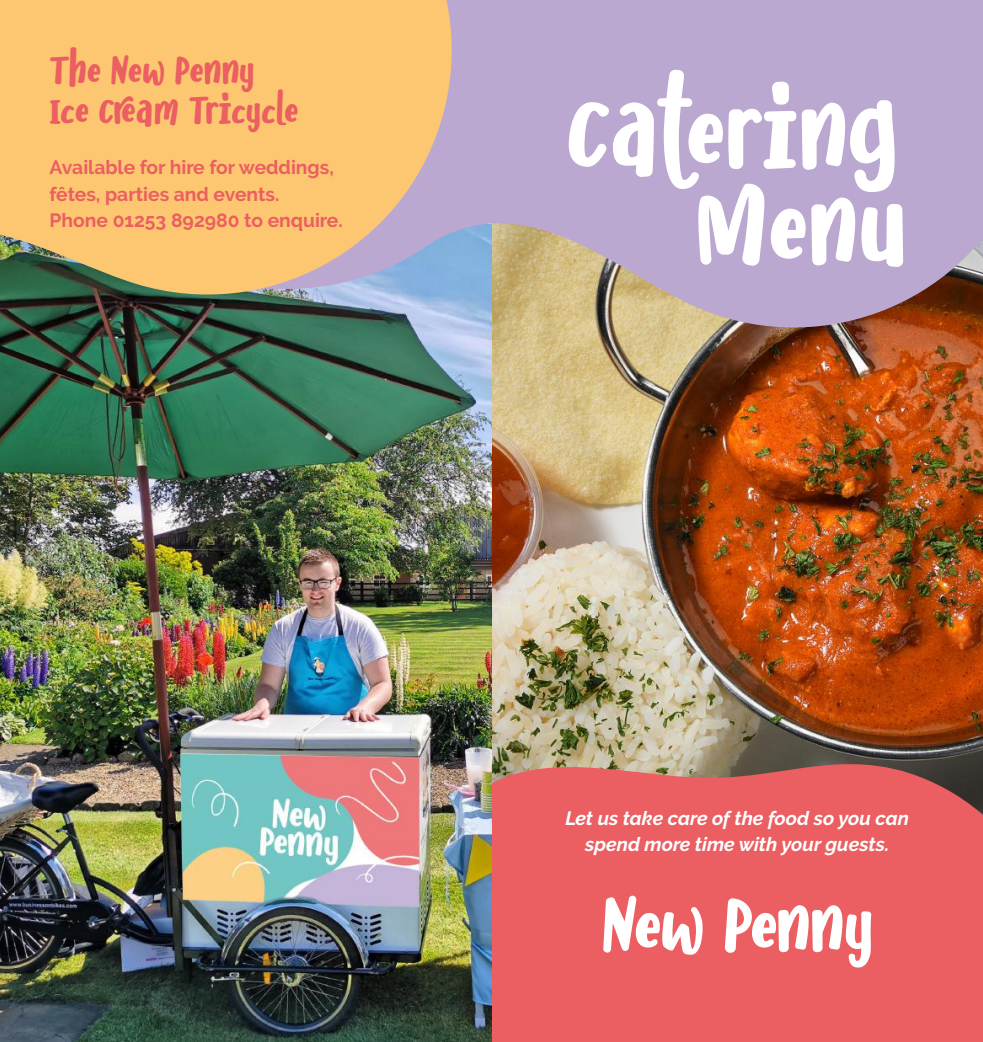
<style>
.page{position:relative;width:983px;height:1042px;background:#fff}
.page>*{position:absolute;margin:0;border:0;box-sizing:border-box;transform-origin:0 0}
.t1{font:700 127.4px "Humeira";color:#fff}
.t2{font:700 126px "Humeira";letter-spacing:-.01em;color:#fff}
.t3{font:700 45.5px/40.2px "Humeira";letter-spacing:-.01em;color:#eb5e61}
.t4{font:700 19.25px/26.2px "Raleway";color:#eb5e61}
.t5{font:italic 700 19.25px/26.2px "Raleway";color:#fff;text-align:center}
</style>
<div class="page">
<img style="left:491px;top:361px;width:491px;height:370px">
<svg style="left:491px;top:731px;width:491px;height:311px;background:#da6160"></svg>
<svg style="left:603px;top:895px;width:99px;height:59px"></svg>
<svg style="left:724px;top:898px;width:147px;height:69px"></svg>
<img style="left:0;top:342px;width:491px;height:700px">
<svg style="left:25px;top:0;width:957px;height:361px;background:#b29fb6"></svg>
<svg style="left:0;top:0;width:472px;height:342px;background:#d3b277"></svg>
<h3 class="t3" style="left:50px;top:52px;width:251px">The New Penny<br>Ice Cream Tricycle</h3>
<p class="t4" style="left:50px;top:155px;width:294px">Available for hire for weddings, fêtes, parties and events.<br>Phone 01253 892980 to enquire.</p>
<h2 class="t2" style="left:567px;top:59px;width:333px">Catering</h2>
<h1 class="t1" style="left:696px;top:154px;width:212px">Menu</h1>
<p class="t5" style="left:565px;top:804px;width:345px">Let us take care of the food so you can spend more time with your guests.</p>
</div>
